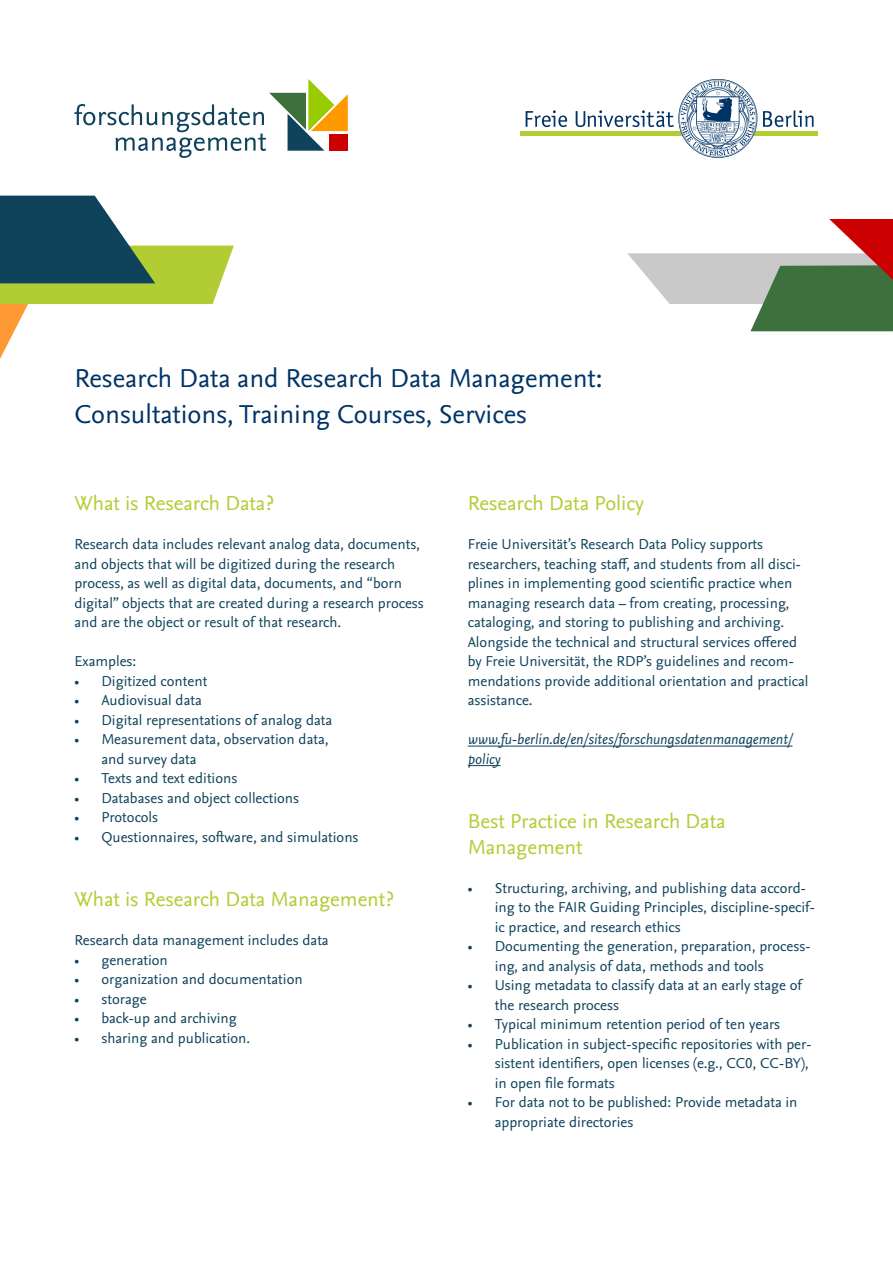
<style>
.page{position:relative;width:893px;height:1263px;background:#fff}
.page>*{position:absolute;margin:0;border:0;box-sizing:border-box;transform-origin:0 0}
.Headline{font:27px "Nexus Sans Pro";color:#036}
.Fließtext_Ueberschri{font:21px/25.5px "Nexus Sans Pro";color:#b2cc33}
.Fließtext{font:15px/19.5px "Nexus Sans Pro";color:#0f425b}
.Fließtext-2{font:italic 15px/19.5px "Nexus Sans Pro";color:#0f425b}
</style>
<div class="page">
<svg style="left:526px;top:110px;width:41px;height:17px"></svg>
<svg style="left:763px;top:110px;width:51px;height:17px"></svg>
<div style="left:520px;top:131px;width:298px;height:5px;background:#b2cc33"></div>
<svg style="left:576px;top:79px;width:181px;height:79px"></svg>
<svg style="left:74px;top:79px;width:274px;height:79px"></svg>
<div style="left:329px;top:134px;width:19px;height:17px;background:#c00"></div>
<hr style="left:468px;top:746px;width:324px;height:1px;background:#0f425b">
<hr style="left:468px;top:765px;width:33px;height:1px;background:#0f425b">
<svg style="left:0;top:196px;width:234px;height:163px"></svg>
<svg style="left:627px;top:219px;width:266px;height:112px"></svg>
<p class="Headline" style="left:74px;top:357px;width:530px">Research Data and Research Data Management:</p>
<p class="Headline" style="left:74px;top:393px;width:454px">Consultations, Training Courses, Services</p>
<p class="Fließtext_Ueberschri" style="left:74px;top:489px;width:201px">What is Research Data?</p>
<p class="Fließtext" style="left:74px;top:534px;width:351px">Research data includes relevant analog data, documents, and objects that will be digitized during the research process, as well as digital data, documents, and “born digital” objects that are created during a research process and are the object or result of that research.</p>
<p class="Fließtext" style="left:74px;top:651px;width:63px">Examples:</p>
<p class="Fließtext" style="left:74px;top:670px;width:134px">• Digitized content</p>
<p class="Fließtext" style="left:74px;top:690px;width:129px">• Audiovisual data</p>
<p class="Fließtext" style="left:74px;top:709px;width:259px">• Digital representations of analog data</p>
<p class="Fließtext" style="left:101px;top:729px;width:229px;text-indent:-27px">• Measurement data, observation data, and survey data</p>
<p class="Fließtext" style="left:74px;top:768px;width:165px">• Texts and text editions</p>
<p class="Fließtext" style="left:74px;top:787px;width:226px">• Databases and object collections</p>
<p class="Fließtext" style="left:74px;top:807px;width:85px">• Protocols</p>
<p class="Fließtext" style="left:74px;top:826px;width:286px">• Questionnaires, software, and simulations</p>
<p class="Fließtext_Ueberschri" style="left:74px;top:885px;width:321px">What is Research Data Management?</p>
<p class="Fließtext" style="left:74px;top:930px;width:256px">Research data management includes data</p>
<p class="Fließtext" style="left:74px;top:949px;width:95px">• generation</p>
<p class="Fließtext" style="left:74px;top:969px;width:230px">• organization and documentation</p>
<p class="Fließtext" style="left:74px;top:988px;width:74px">• storage</p>
<p class="Fließtext" style="left:74px;top:1008px;width:164px">• back-up and archiving</p>
<p class="Fließtext" style="left:74px;top:1027px;width:177px">• sharing and publication.</p>
<p class="Fließtext_Ueberschri" style="left:468px;top:489px;width:178px">Research Data Policy</p>
<p class="Fließtext" style="left:468px;top:534px;width:335px">Freie Universität’s Research Data Policy supports researchers, teaching staff, and students from all disci&shy;plines in implementing good scientific practice when managing research data – from creating, processing, cataloging, and storing to publishing and archiving.</p>
<p class="Fließtext" style="left:468px;top:631px;width:342px">Alongside the technical and structural services offered by Freie Universität, the RDP’s guidelines and recom&shy;mendations provide additional orientation and practical assistance.</p>
<p class="Fließtext-2" style="left:468px;top:729px;width:326px">www.fu-berlin.de/en/sites/forschungsdatenmanagement/ policy</p>
<p class="Fließtext_Ueberschri" style="left:468px;top:807px;width:259px">Best Practice in Research Data<br>Management</p>
<p class="Fließtext" style="left:495px;top:877px;width:322px;text-indent:-27px">• Structuring, archiving, and publishing data accord&shy;ing to the FAIR Guiding Principles, discipline-specif&shy;ic practice, and research ethics</p>
<p class="Fließtext" style="left:495px;top:936px;width:318px;text-indent:-27px">• Documenting the generation, preparation, process&shy;ing, and analysis of data, methods and tools</p>
<p class="Fließtext" style="left:495px;top:975px;width:309px;text-indent:-27px">• Using metadata to classify data at an early stage of the research process</p>
<p class="Fließtext" style="left:468px;top:1014px;width:314px">• Typical minimum retention period of ten years</p>
<p class="Fließtext" style="left:495px;top:1033px;width:319px;text-indent:-27px">• Publication in subject-specific repositories with per&shy;sistent identifiers, open licenses (e.g., CC0, CC-BY), in open file formats</p>
<p class="Fließtext" style="left:495px;top:1092px;width:304px;text-indent:-27px">• For data not to be published: Provide metadata in appropriate directories</p>
</div>
